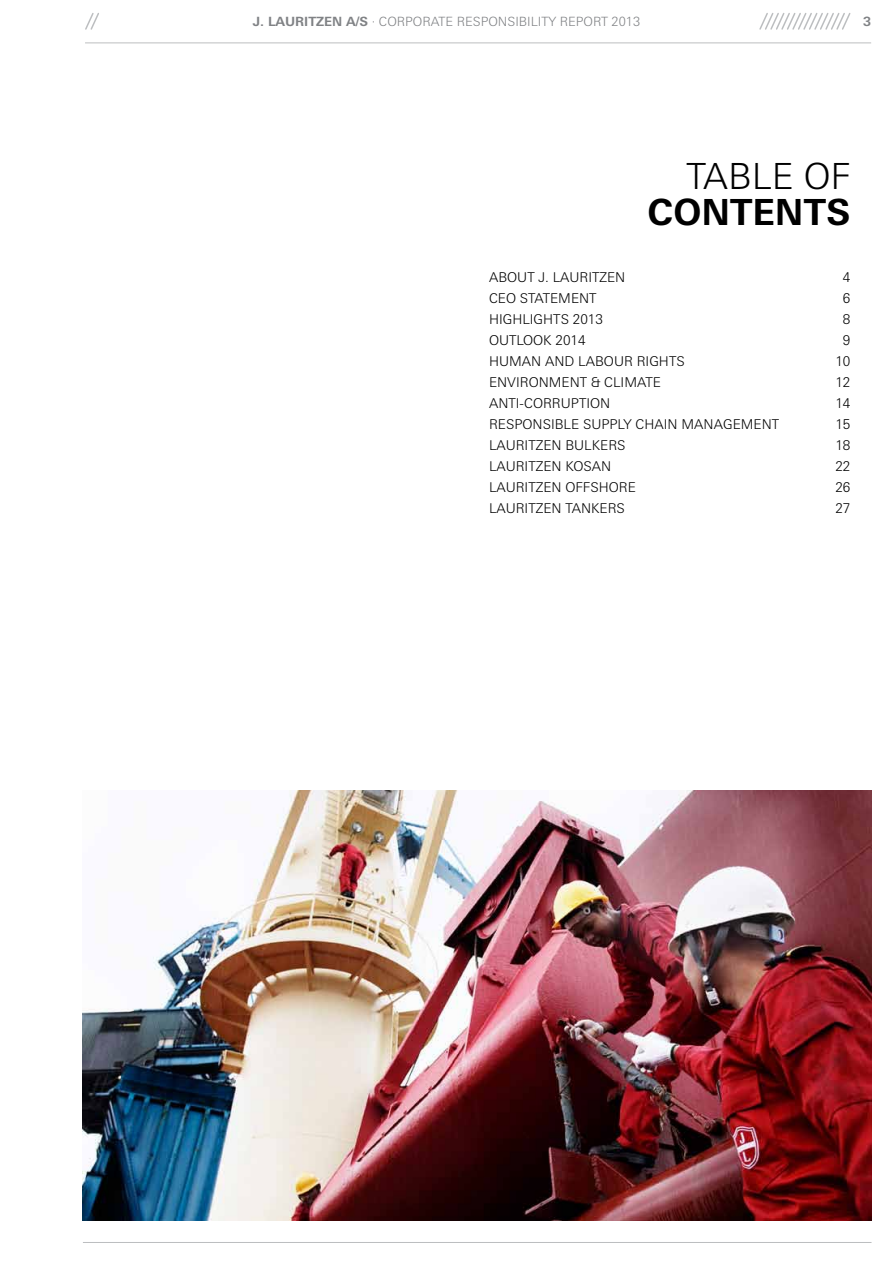
<style>
.page{position:relative;width:893px;height:1263px;background:#fff}
.page>*{position:absolute;margin:0;border:0;box-sizing:border-box;transform-origin:0 0}
.t1{font:700 36px "Univers Next Pro";color:#000}
.t2{font:300 36px "Univers Next Pro";color:#000}
.t3{font:300 13.5px "Univers Next Pro";color:#000}
.t4{font:300 12.75px "Univers Next Pro";color:#808285}
.t5{font:700 12.75px "Univers Next Pro";color:#808285}
.s1{font-weight:700}
</style>
<div class="page">
<hr style="left:85px;top:43px;width:786px;height:1px;background:#bcbec0">
<svg style="left:759px;top:13px;width:92px;height:17px"></svg>
<svg style="left:85px;top:13px;width:14px;height:17px"></svg>
<hr style="left:83px;top:1242px;width:788px;height:1px;background:#bcbec0">
<img style="left:83px;top:790px;width:788px;height:430px">
<p class="t4" style="left:253px;top:14px;width:389px"><span class="s1">J. LAURITZEN A/S</span> · CORPORATE RESPONSIBILITY R EPORT 2013</p>
<p class="t5" style="left:863px;top:14px;width:10px">3</p>
<h1 class="t2" style="left:687px;top:155px;width:165px">TABLE OF</h1>
<h1 class="t1" style="left:647px;top:190px;width:200px">CONTENTS</h1>
<p class="t3" style="left:489px;top:269px;width:138px">ABOUT J. LAURITZEN</p>
<p class="t3" style="left:843px;top:269px;width:9px">4</p>
<p class="t3" style="left:489px;top:290px;width:10px">CEO</p>
<p class="t3" style="left:520px;top:290px;width:78px">STATEMENT</p>
<p class="t3" style="left:843px;top:290px;width:9px">6</p>
<p class="t3" style="left:489px;top:311px;width:116px">HIGHLIGHTS 2013</p>
<p class="t3" style="left:843px;top:311px;width:9px">8</p>
<p class="t3" style="left:489px;top:332px;width:98px">OUTLOOK 2014</p>
<p class="t3" style="left:843px;top:332px;width:9px">9</p>
<p class="t3" style="left:489px;top:353px;width:197px">HUMAN AND LABOUR RIGHTS</p>
<p class="t3" style="left:835px;top:353px;width:17px">10</p>
<p class="t3" style="left:489px;top:374px;width:173px">ENVIRONMENT &amp; CLIMATE</p>
<p class="t3" style="left:835px;top:374px;width:17px">12</p>
<p class="t3" style="left:489px;top:395px;width:9px">ANTI</p>
<p class="t3" style="left:520px;top:395px;width:13px">-CORRUPTION</p>
<p class="t3" style="left:835px;top:395px;width:17px">14</p>
<p class="t3" style="left:489px;top:416px;width:104px">RESPONSIBLE SUPPLY</p>
<p class="t3" style="left:636px;top:416px;width:10px">CHAIN</p>
<p class="t3" style="left:681px;top:416px;width:14px">MANAGEMENT</p>
<p class="t3" style="left:835px;top:416px;width:17px">15</p>
<p class="t3" style="left:489px;top:437px;width:138px">LAURITZEN B ULKERS</p>
<p class="t3" style="left:835px;top:437px;width:17px">18</p>
<p class="t3" style="left:489px;top:458px;width:124px">LAURITZEN KOSAN</p>
<p class="t3" style="left:835px;top:458px;width:17px">22</p>
<p class="t3" style="left:489px;top:479px;width:148px">LAURITZEN OFFSHORE</p>
<p class="t3" style="left:835px;top:479px;width:17px">26</p>
<p class="t3" style="left:489px;top:500px;width:137px">LAURITZEN TANKERS</p>
<p class="t3" style="left:835px;top:500px;width:17px">27</p>
</div>
